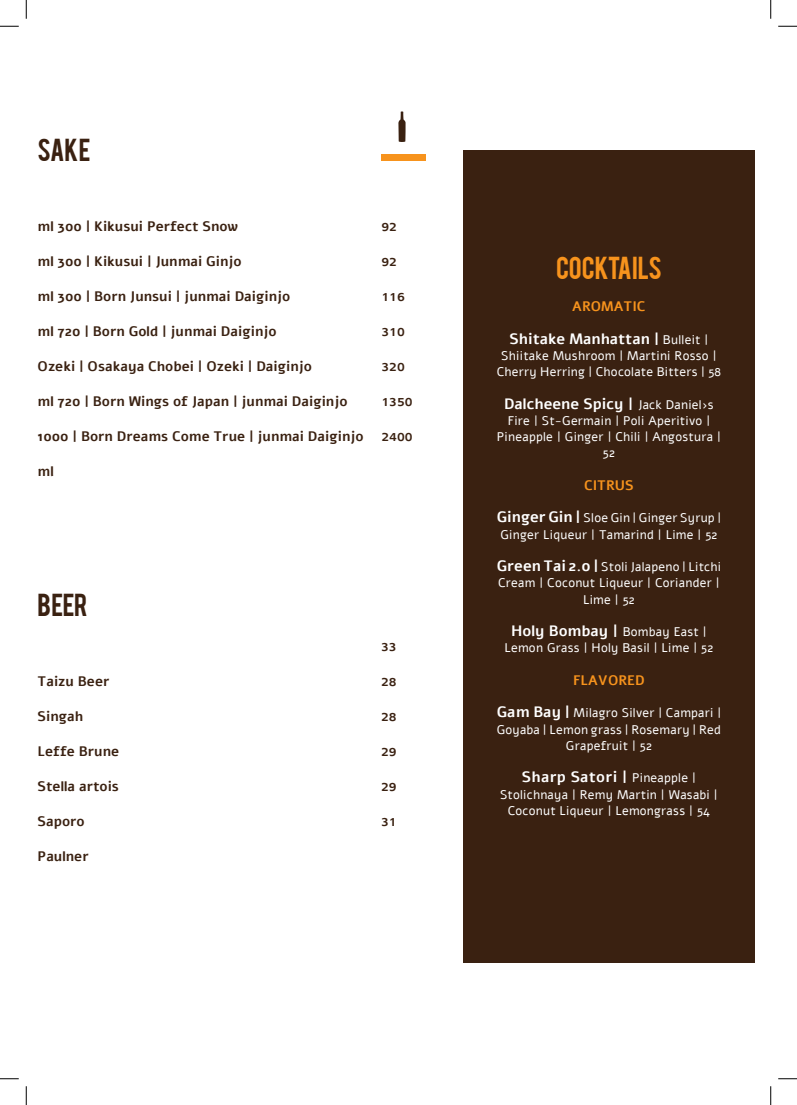
<style>
.page{position:relative;width:797px;height:1105px;background:#fff}
.page>*{position:absolute;margin:0;border:0;box-sizing:border-box;transform-origin:0 0}
.t1{font:25px "Bebas";letter-spacing:-.005em;color:#f7931d}
.t2{font:25px "Bebas";letter-spacing:-.01em;color:#3a2111}
.t3{font:700 15px "Alef";color:#fff}
.t4{font:500 15px "Narkis Block MF";color:#3a2111}
.t5{font:700 15px "Alef";letter-spacing:.02em;color:#fff}
.t6{font:700 13.75px "Alef";color:#3a2111}
.t7{font:700 13.75px "Alef";color:#f7931d}
.t8{font:12.5px/16.2px "Alef";letter-spacing:.02em;color:#fff;text-align:center}
.s1{font-weight:400;font-size:12.5px}
.s2{font-weight:700;font-size:15px}
</style>
<div class="page">
<div style="left:463px;top:150px;width:291px;height:812px;background:#3a2111"></div>
<div style="left:381px;top:154px;width:45px;height:7px;background:#f7931d"></div>
<svg style="left:398px;top:111px;width:7px;height:31px"></svg>
<svg style="left:0;top:25px;width:19px;height:2px"></svg>
<svg style="left:778px;top:25px;width:19px;height:2px"></svg>
<svg style="left:0;top:1078px;width:19px;height:1px"></svg>
<svg style="left:778px;top:1078px;width:19px;height:1px"></svg>
<svg style="left:25px;top:0;width:2px;height:19px"></svg>
<svg style="left:25px;top:1086px;width:2px;height:19px"></svg>
<svg style="left:770px;top:0;width:1px;height:19px"></svg>
<svg style="left:770px;top:1086px;width:1px;height:19px"></svg>
<h1 class="t2" style="left:38px;top:131px;width:54px">SAKE</h1>
<p class="t6" style="left:38px;top:217px;width:202px">ml 300 | Kikusui Perfect Snow</p>
<p class="t6" style="left:38px;top:252px;width:206px">ml 300 | Kikusui | Junmai Ginjo</p>
<p class="t6" style="left:38px;top:287px;width:254px">ml 300 | Born Junsui | junmai Daiginjo</p>
<p class="t6" style="left:38px;top:322px;width:240px">ml 720 | Born Gold | junmai Daiginjo</p>
<p class="t6" style="left:38px;top:357px;width:276px">Ozeki | Osakaya Chobei | Ozeki | Daiginjo</p>
<p class="t6" style="left:38px;top:392px;width:311px">ml 720 | Born Wings of Japan | junmai Daiginjo</p>
<p class="t6" style="left:38px;top:427px;width:327px">1000 | Born Dreams Come True | junmai Daiginjo</p>
<p class="t6" style="left:38px;top:462px;width:18px">ml</p>
<p class="t4" style="left:381px;top:218px;width:17px">92</p>
<p class="t4" style="left:381px;top:253px;width:17px">92</p>
<p class="t4" style="left:381px;top:288px;width:25px">116</p>
<p class="t4" style="left:381px;top:323px;width:25px">310</p>
<p class="t4" style="left:381px;top:358px;width:25px">320</p>
<p class="t4" style="left:381px;top:393px;width:33px">1350</p>
<p class="t4" style="left:381px;top:428px;width:33px">2400</p>
<h1 class="t2" style="left:38px;top:586px;width:51px">BEER</h1>
<p class="t6" style="left:38px;top:672px;width:73px">Taizu Beer</p>
<p class="t6" style="left:38px;top:707px;width:47px">Singah</p>
<p class="t6" style="left:38px;top:742px;width:83px">Leffe Brune</p>
<p class="t6" style="left:38px;top:777px;width:83px">Stella artois</p>
<p class="t6" style="left:38px;top:812px;width:49px">Saporo</p>
<p class="t6" style="left:38px;top:847px;width:53px">Paulner</p>
<p class="t4" style="left:381px;top:637px;width:17px">33</p>
<p class="t4" style="left:381px;top:672px;width:17px">28</p>
<p class="t4" style="left:381px;top:707px;width:17px">28</p>
<p class="t4" style="left:381px;top:742px;width:17px">29</p>
<p class="t4" style="left:381px;top:777px;width:17px">29</p>
<p class="t4" style="left:381px;top:812px;width:17px">31</p>
<h1 class="t1" style="left:556px;top:249px;width:107px">COCKTAILS</h1>
<p class="t7" style="left:572px;top:297px;width:75px">AROMATIC</p>
<p class="t3" style="left:509px;top:328px;width:200px">Shitake Manhattan | <span class="s1">Bulleit |</span></p>
<p class="t8" style="left:496px;top:348px;width:226px">Shiitake Mushroom | Martini Rosso |<br>Cherry Herring | Chocolate Bitters | 58</p>
<p class="t3" style="left:504px;top:393px;width:211px">Dalcheene Spicy | <span class="s1">Jack Daniel›s</span></p>
<p class="t8" style="left:497px;top:413px;width:225px">Fire | St-Germain | Poli Aperitivo |<br>Pineapple | Ginger | Chili | Angostura |<br>52</p>
<p class="t7" style="left:584px;top:476px;width:51px">CITRUS</p>
<p class="t8" style="left:496px;top:510px;width:226px;text-align:left"><span class="s2">Ginger Gin |</span> Sloe Gin | Ginger Syrup |<br>Ginger Liqueur | Tamarind | Lime | 52</p>
<p class="t8" style="left:496px;top:559px;width:226px"><span class="s2">Green Tai 2.0 |</span> Stoli Jalapeno | Litchi<br>Cream | Coconut Liqueur | Coriander |<br>Lime | 52</p>
<p class="t3" style="left:511px;top:621px;width:197px">Holy Bombay | <span class="s1">Bombay East |</span></p>
<p class="t8" style="left:504px;top:640px;width:210px">Lemon Grass | Holy Basil | Lime | 52</p>
<p class="t7" style="left:573px;top:671px;width:73px">FLAVORED</p>
<p class="t8" style="left:496px;top:705px;width:226px"><span class="s2">Gam Bay |</span> Milagro Silver | Campari |<br>Goyaba | Lemon grass | Rosemary | Red<br>Grapefruit | 52</p>
<p class="t5" style="left:522px;top:767px;width:175px">Sharp Satori | <span class="s1">Pineapple |</span></p>
<p class="t8" style="left:500px;top:786px;width:219px">Stolichnaya | Remy Martin | Wasabi |<br>Coconut Liqueur | Lemongrass | 54</p>
</div>
